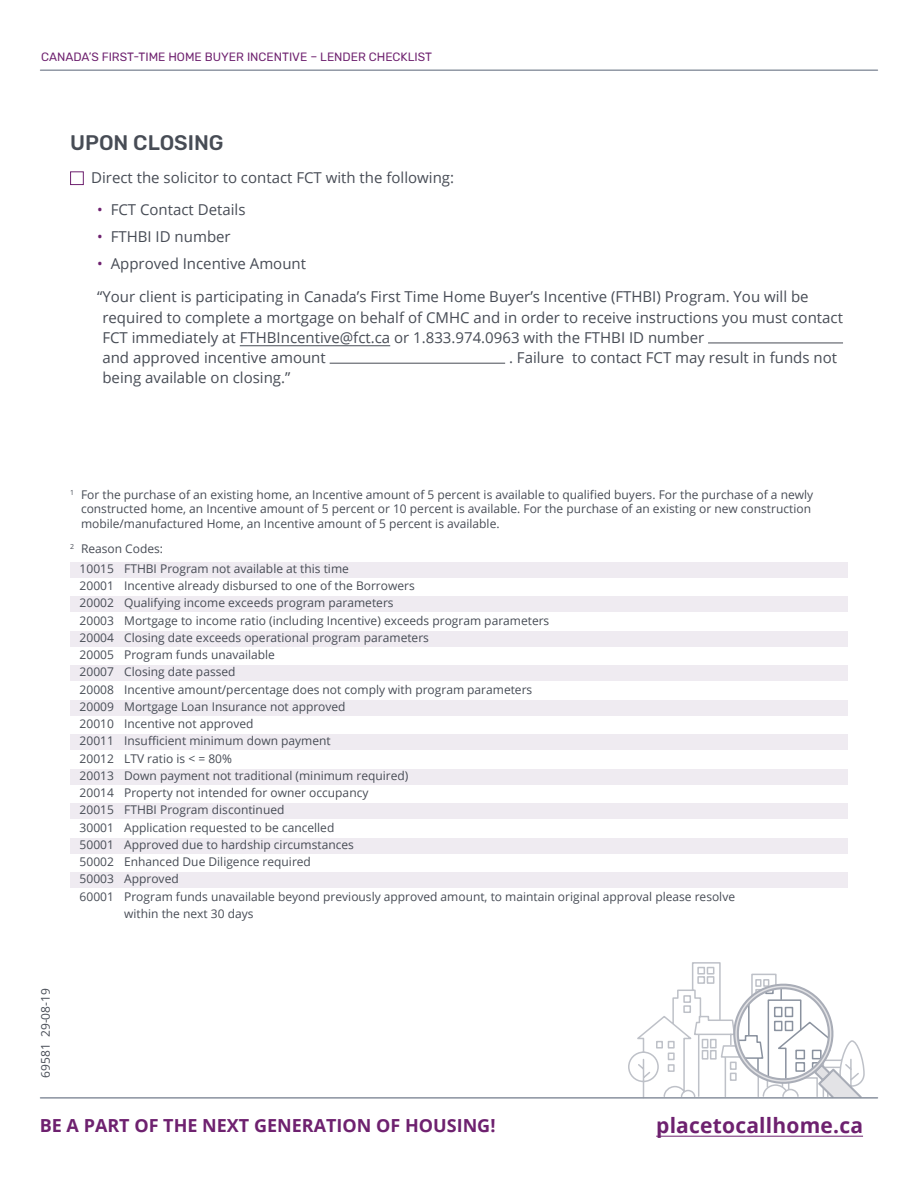
<style>
.page{position:relative;width:918px;height:1188px;background:#fff}
.page>*{position:absolute;margin:0;border:0;box-sizing:border-box;transform-origin:0 0}
.P_Visit{font:700 21px "Open Sans";letter-spacing:.01em;color:#6e216f}
.H2_Subhead1{font:500 21px "Rubik";color:#474c55}
.P_Call_To_Action{font:700 18px "Open Sans";color:#6e216f}
.P_Body{font:15px/20.2px "Open Sans";color:#474c55}
.Table_body_2{font:12px/20px "Open Sans";color:#474c55}
.P_Body-2{font:12px/14.4px "Open Sans";color:#474c55}
.t1{font:12px "Rubik";color:#6e216f}
.P_OPIMS{font:12px "Open Sans";color:#474c55}
.s1{color:#6e216f}
</style>
<div class="page">
<hr style="left:40px;top:69px;width:838px;height:2px;background:#8a929f">
<svg style="left:628px;top:962px;width:237px;height:135px"></svg>
<hr style="left:40px;top:1097px;width:838px;height:2px;background:#8a929f">
<hr style="left:656px;top:1136px;width:207px;height:1px;background:#6e216f">
<hr style="left:240px;top:345px;width:150px;height:1px;background:#474c55">
<div style="left:70px;top:171px;width:14px;height:14px;background:#fff;border:1px solid #6e216f"></div>
<hr style="left:708px;top:343px;width:135px;height:1px;background:#474c55">
<hr style="left:330px;top:363px;width:175px;height:1px;background:#474c55">
<div style="left:70px;top:562px;width:778px;height:15px;background:#efebf1"></div>
<div style="left:70px;top:597px;width:778px;height:15px;background:#efebf1"></div>
<div style="left:70px;top:631px;width:778px;height:15px;background:#efebf1"></div>
<div style="left:70px;top:666px;width:778px;height:15px;background:#efebf1"></div>
<div style="left:70px;top:700px;width:778px;height:15px;background:#efebf1"></div>
<div style="left:70px;top:735px;width:778px;height:15px;background:#efebf1"></div>
<div style="left:70px;top:769px;width:778px;height:15px;background:#efebf1"></div>
<div style="left:70px;top:804px;width:778px;height:15px;background:#efebf1"></div>
<div style="left:70px;top:838px;width:778px;height:15px;background:#efebf1"></div>
<div style="left:70px;top:873px;width:778px;height:15px;background:#efebf1"></div>
<p class="t1" style="left:41px;top:50px;width:392px">CANADA’S FIRST-TIME HOME BUYER INCENTIVE – LENDER CHECKLIST</p>
<h2 class="H2_Subhead1" style="left:70px;top:130px;width:155px">UPON CLOSING</h2>
<p class="P_Body" style="left:91px;top:167px;width:364px">Direct the solicitor to contact FCT with the following:</p>
<p class="P_Body" style="left:97px;top:199px;width:150px"><span class="s1">•</span> FCT Contact Details</p>
<p class="P_Body" style="left:97px;top:226px;width:135px"><span class="s1">•</span> FTHBI ID number</p>
<p class="P_Body" style="left:97px;top:253px;width:210px"><span class="s1">•</span> Approved Incentive Amount</p>
<p class="P_Body" style="left:102px;top:286px;width:742px;text-indent:-5px">“ Your client is participating in Canada’s First Time Home Buyer’s Incentive (FTHBI) Program. You will be required to complete a mortgage on behalf of CMHC and in order to receive instructions you must contact FCT immediately at FTHBIncentive@fct.ca or 1.833.974.0963 with the FTHBI ID number<br>and approved incentive amount</p>
<p class="P_Body" style="left:509px;top:347px;width:330px">. Failure to contact FCT may result in funds not</p>
<p class="P_Body" style="left:102px;top:367px;width:189px">being available on closing.”</p>
<p class="P_Body-2" style="left:81px;top:487px;width:734px;text-indent:-11px"><sup>1</sup> For the purchase of an existing home, an Incentive amount of 5 percent is available to qualified buyers. For the purchase of a newly constructed home, an Incentive amount of 5 percent or 10 percent is available. For the purchase of an existing or new construction mobile/manufactured Home, an Incentive amount of 5 percent is available.</p>
<p class="Table_body_2" style="left:80px;top:538px;width:271px;text-indent:-9px"><sup>2</sup> Reason Codes:<br>10015 FTHBI Program not available at this time</p>
<p class="Table_body_2" style="left:80px;top:576px;width:337px">20001 Incentive already disbursed to one of the Borrowers</p>
<p class="Table_body_2" style="left:80px;top:593px;width:315px">20002 Qualifying income exceeds program parameters</p>
<p class="Table_body_2" style="left:80px;top:610px;width:471px">20003 Mortgage to income ratio (including Incentive) exceeds program parameters</p>
<p class="Table_body_2" style="left:80px;top:627px;width:351px">20004 Closing date exceeds operational program parameters</p>
<p class="Table_body_2" style="left:80px;top:645px;width:197px">20005 Program funds unavailable</p>
<p class="Table_body_2" style="left:80px;top:662px;width:157px">20007 Closing date passed</p>
<p class="Table_body_2" style="left:80px;top:679px;width:454px">20008 Incentive amount/percentage does not comply with program parameters</p>
<p class="Table_body_2" style="left:80px;top:696px;width:267px">20009 Mortgage Loan Insurance not approved</p>
<p class="Table_body_2" style="left:80px;top:714px;width:175px">20010 Incentive not approved</p>
<p class="Table_body_2" style="left:80px;top:731px;width:253px">20011 Insufficient minimum down payment</p>
<p class="Table_body_2" style="left:80px;top:748px;width:154px">20012 LTV ratio is &lt; = 80%</p>
<p class="Table_body_2" style="left:80px;top:765px;width:330px">20013 Down payment not traditional (minimum required)</p>
<p class="Table_body_2" style="left:80px;top:783px;width:290px">20014 Property not intended for owner occupancy</p>
<p class="Table_body_2" style="left:80px;top:800px;width:206px">20015 FTHBI Program discontinued</p>
<p class="Table_body_2" style="left:80px;top:817px;width:256px">30001 Application requested to be cancelled</p>
<p class="Table_body_2" style="left:80px;top:834px;width:276px">50001 Approved due to hardship circumstances</p>
<p class="Table_body_2" style="left:80px;top:852px;width:233px">50002 Enhanced Due Diligence required</p>
<p class="Table_body_2" style="left:80px;top:869px;width:101px">50003 Approved</p>
<p class="Table_body_2" style="left:80px;top:886px;width:657px">60001 Program funds unavailable beyond previously approved amount, to maintain original approval please resolve</p>
<p class="Table_body_2" style="left:124px;top:903px;width:131px">within the next 30 days</p>
<p class="P_OPIMS" style="left:37px;top:1078px;width:91px;rotate:-90deg">69581 29-08-19</p>
<p class="P_Call_To_Action" style="left:40px;top:1112px;width:457px">BE A PART OF THE NEXT GENERATION OF HOUSING!</p>
<p class="P_Visit" style="left:656px;top:1111px;width:208px">placetocallhome.ca</p>
</div>
